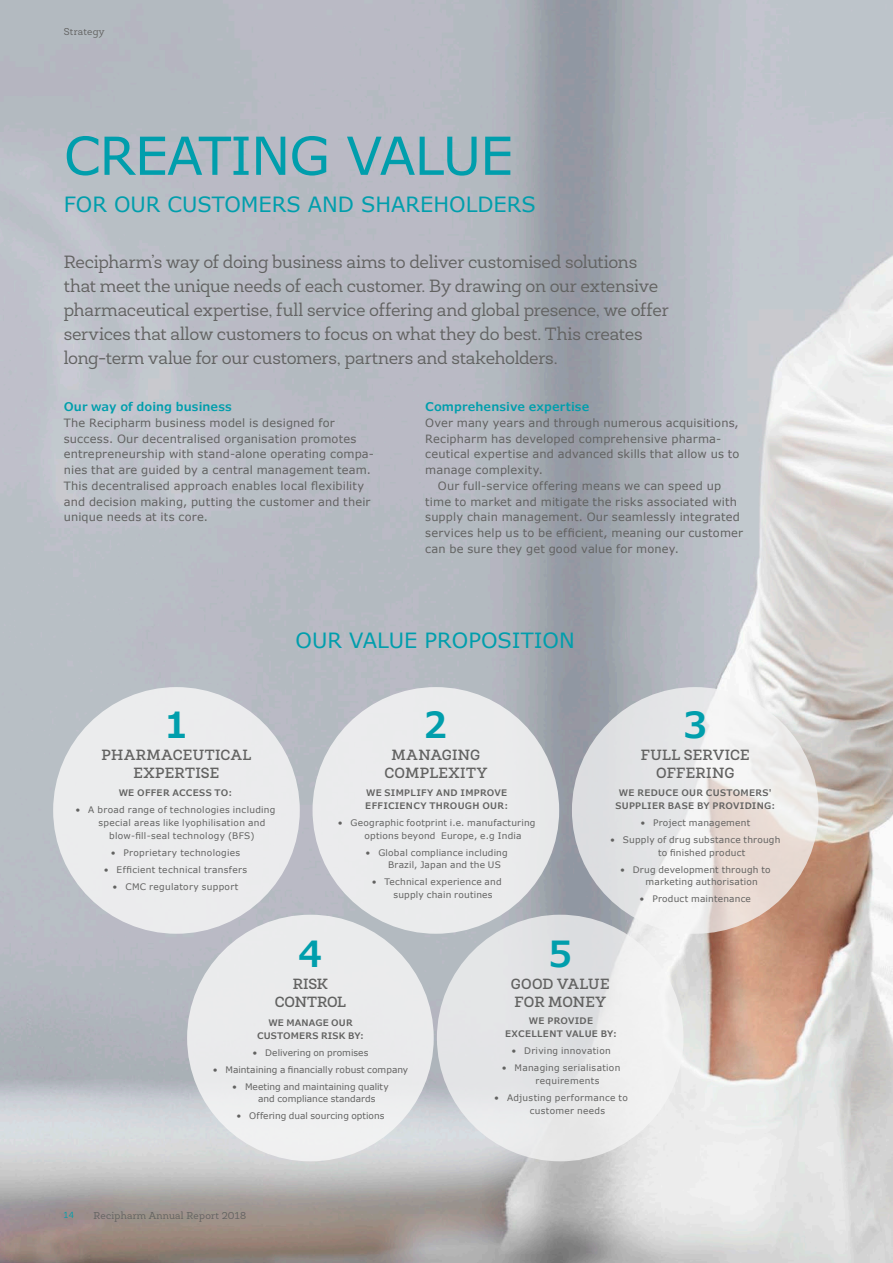
<style>
.page{position:relative;width:893px;height:1263px;background:#fff}
.page>*{position:absolute;margin:0;border:0;box-sizing:border-box;transform-origin:0 0}
.t1{font:52.5px "Verdana";letter-spacing:-.02em;color:#009eac}
.t2{font:600 36px "Verdana Pro";color:#009eac}
.t3{font:21px "Verdana";color:#009eac}
.t4{font:18px/24px "Newslab";letter-spacing:-.01em;color:#626261}
.t5{font:500 15px/18px "Newslab";letter-spacing:.02em;color:#626261;text-align:center}
.t6{font:500 15px/18px "Newslab";letter-spacing:-.015em;color:#626261;text-align:center}
.t7{font:600 12px "Verdana Pro";letter-spacing:.005em;color:#009eac}
.t8{font:11.4px/15.8px "Verdana";letter-spacing:.015em;color:#626261}
.t9{font:10.2px "Newslab";letter-spacing:.025em;color:#626261}
.t10{font:9px/12.8px "Verdana";letter-spacing:.025em;color:#626261}
.t11{font:600 9px/12.8px "Verdana Pro";letter-spacing:.03em;color:#626261;text-align:center}
.t12{font:9px/12.8px "Verdana";letter-spacing:-.005em;color:#626261}
.t13{font:9px "Verdana";letter-spacing:.005em;color:#626261}
.t14{font:9px "Newslab";color:#009eac}
</style>
<div class="page">
<img style="left:0;top:0;width:893px;height:1263px">
<div style="left:313px;top:687px;width:246px;height:247px;background:#eaebec;border-radius:50%"></div>
<svg style="left:572px;top:687px;width:247px;height:247px"></svg>
<div style="left:53px;top:687px;width:247px;height:247px;background:#ebeced;border-radius:50%"></div>
<div style="left:187px;top:915px;width:247px;height:246px;background:#eaebec;border-radius:50%"></div>
<div style="left:437px;top:915px;width:247px;height:246px;background:linear-gradient(to right,#dfe1e3,#efefef);border-radius:50%"></div>
<p class="t9" style="left:64px;top:25px;width:42px">Strategy</p>
<h1 class="t1" style="left:64px;top:122px;width:451px">CREATING VALUE</h1>
<h3 class="t3" style="left:64px;top:191px;width:474px">FOR OUR CUSTOMERS AND SHAREHOLDERS</h3>
<p class="t4" style="left:64px;top:250px;width:606px">Recipharm’s way of doing business aims to deliver customised solutions that meet the unique needs of each customer. By drawing on our extensive pharmaceutical expertise, full service offering and global presence, we offer services that allow customers to focus on what they do best. This creates long-term value for our customers, partners and stakeholders.</p>
<p class="t7" style="left:64px;top:399px;width:170px">Our way of doing business</p>
<p class="t8" style="left:64px;top:415px;width:312px">The Recipharm business model is designed for success. Our decentralised organisation promotes entrepreneurship with stand-alone operating compa&shy;nies that are guided by a central management team.<br>This decentralised approach enables local flexibility and decision making, putting the customer and their unique needs at its core.</p>
<p class="t7" style="left:425px;top:399px;width:166px">Comprehensive expertise</p>
<p class="t8" style="left:425px;top:415px;width:315px">Over many years and through numerous acquisitions,</p>
<p class="t8" style="left:425px;top:431px;width:298px">Recipharm has developed comprehensive pharma-</p>
<p class="t8" style="left:425px;top:446px;width:316px">ceutical expertise and advanced skills that allow us to</p>
<p class="t8" style="left:425px;top:462px;width:119px">manage complexity.</p>
<p class="t8" style="left:438px;top:478px;width:285px">Our full-service offering means we can speed up</p>
<p class="t8" style="left:425px;top:494px;width:313px">time to market and mitigate the risks associated with</p>
<p class="t8" style="left:425px;top:509px;width:316px">supply chain management. Our seamlessly integrated</p>
<p class="t8" style="left:425px;top:525px;width:319px">services help us to be efficient, meaning our customer</p>
<p class="t8" style="left:425px;top:541px;width:255px">can be sure they get good value for money.</p>
<h3 class="t3" style="left:296px;top:626px;width:281px">OUR VALUE PROPOSITION</h3>
<h2 class="t2" style="left:165px;top:702px;width:25px">1</h2>
<h3 class="t5" style="left:102px;top:746px;width:151px">PHARMACEUTICAL<br>EXPERTISE</h3>
<p class="t11" style="left:119px;top:786px;width:115px">WE OFFER ACCESS TO:</p>
<p class="t10" style="left:76px;top:803px;width:201px">• A broad range of technologies including</p>
<p class="t10" style="left:98px;top:816px;width:168px">special areas like lyophilisation and</p>
<p class="t10" style="left:109px;top:829px;width:147px">blow-fill-seal technology (BFS)</p>
<p class="t10" style="left:111px;top:846px;width:131px">• Proprietary technologies</p>
<p class="t10" style="left:104px;top:863px;width:145px">• Efficient technical transfers</p>
<p class="t10" style="left:113px;top:880px;width:127px">• CMC regulatory support</p>
<h2 class="t2" style="left:424px;top:702px;width:25px">2</h2>
<h2 class="t2" style="left:683px;top:702px;width:25px">3</h2>
<h3 class="t5" style="left:384px;top:746px;width:104px">MANAGING<br>COMPLEXITY</h3>
<h3 class="t5" style="left:641px;top:746px;width:110px">FULL SERVICE<br>OFFERING</h3>
<p class="t11" style="left:365px;top:786px;width:144px;text-align:left">WE SIMPLIFY AND IMPROVE<br>EFFICIENCY THROUGH OUR:</p>
<p class="t10" style="left:365px;top:816px;width:172px;text-indent:-27px">• Geographic footprint i.e. manufacturing options beyond Europe, e.g India</p>
<p class="t10" style="left:388px;top:846px;width:121px;text-indent:-23px">• Global compliance including<br>Brazil, Japan and the US</p>
<p class="t10" style="left:393px;top:876px;width:110px;text-indent:-22px">• Technical experience and supply chain routines</p>
<p class="t11" style="left:615px;top:786px;width:161px">WE REDUCE OUR CUSTOMERS'<br>SUPPLIER BASE BY PROVIDING:</p>
<p class="t10" style="left:640px;top:816px;width:111px">• Project management</p>
<p class="t10" style="left:658px;top:833px;width:124px;text-indent:-48px">• Supply of drug substance through to finished product</p>
<p class="t10" style="left:646px;top:863px;width:126px;text-indent:-26px">• Drug development through to marketing authorisation</p>
<p class="t10" style="left:640px;top:893px;width:113px">• Product maintenance</p>
<h2 class="t2" style="left:299px;top:931px;width:25px">4</h2>
<h3 class="t6" style="left:275px;top:975px;width:72px">RISK<br>CONTROL</h3>
<p class="t11" style="left:257px;top:1016px;width:108px">WE MANAGE OUR<br>CUSTOMERS RISK BY:</p>
<p class="t13" style="left:253px;top:1047px;width:117px">• Delivering on promises</p>
<p class="t12" style="left:213px;top:1063px;width:197px">• Maintaining a financially robust company</p>
<p class="t12" style="left:258px;top:1080px;width:132px;text-indent:-26px">• Meeting and maintaining quality and compliance standards</p>
<p class="t13" style="left:236px;top:1110px;width:150px">• Offering dual sourcing options</p>
<p class="t14" style="left:64px;top:1209px;width:12px">14</p>
<p class="t9" style="left:94px;top:1209px;width:154px">Recipharm Annual Report 2018</p>
<h2 class="t2" style="left:548px;top:931px;width:25px">5</h2>
<h3 class="t5" style="left:511px;top:975px;width:100px;text-align:left">GOOD VALUE<br>FOR MONEY</h3>
<p class="t11" style="left:505px;top:1015px;width:113px">WE PROVIDE<br>EXCELLENT VALUE BY:</p>
<p class="t10" style="left:511px;top:1044px;width:101px">• Driving innovation</p>
<p class="t10" style="left:536px;top:1061px;width:86px;text-indent:-34px">• Managing serialisation requirements</p>
<p class="t10" style="left:530px;top:1091px;width:100px;text-indent:-35px">• Adjusting performance to customer needs</p>
</div>
